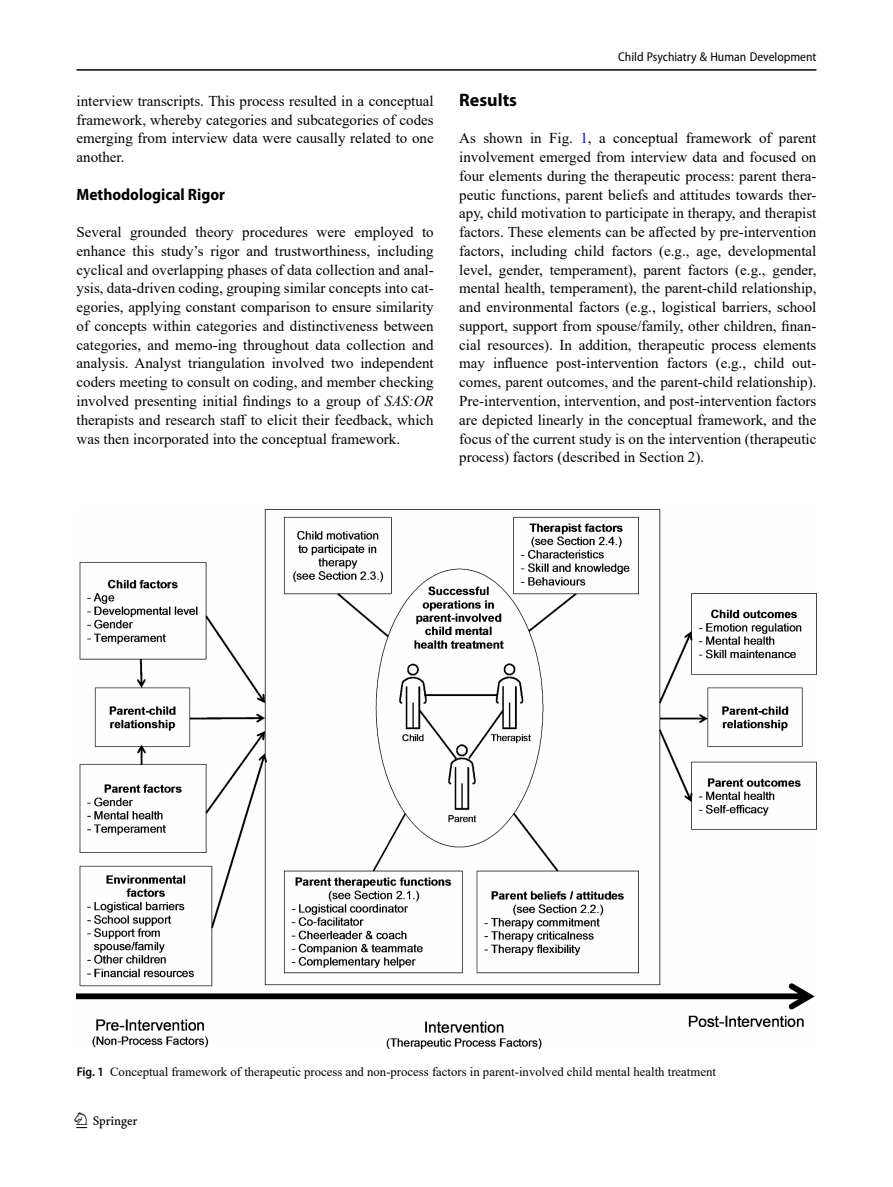
<style>
.page{position:relative;width:893px;height:1187px;background:#fff}
.page>*{position:absolute;margin:0;border:0;box-sizing:border-box;transform-origin:0 0}
.t1{font:22.5px "Springnew";color:#000}
.Head_1{font:700 18px "Myriad Pro";color:#000}
.Head_2{font:700 semi-condensed 16.5px "Myriad Pro";color:#000}
.Body_Text{font:15px/18.8px "Times New Roman";color:#000;text-align:justify}
.Body_Text_Indent{font:15px/18.8px "Times New Roman";color:#000;text-align:justify}
.Figure_Caption{font:12.75px "Times New Roman";color:#000}
.t2{font:semi-condensed 12.75px "Myriad Pro";color:#000}
.s1{font-style:italic}
.s2{color:#00f}
.s3{font-family:"Myriad Pro";font-weight:600;font-stretch:semi-condensed}
</style>
<div class="page">
<hr style="left:77px;top:69px;width:739px;height:2px;background:#000">
<img style="left:77px;top:510px;width:740px;height:538px">
<p class="Body_Text_Indent" style="left:77px;top:91px;width:359px">interview transcripts. This process resulted in a conceptual framework, whereby categories and subcategories of codes emerging from interview data were causally related to one another.</p>
<p class="Head_2" style="left:77px;top:185px;width:150px">Methodological Rigor</p>
<p class="Body_Text" style="left:77px;top:222px;width:359px">Several grounded theory procedures were employed to enhance this study’s rigor and trustworthiness, including cyclical and overlapping phases of data collection and anal&shy;ysis, data-driven coding, grouping similar concepts into cat&shy;egories, applying constant comparison to ensure similarity of concepts within categories and distinctiveness between categories, and memo-ing throughout data collection and analysis. Analyst triangulation involved two independent coders meeting to consult on coding, and member checking involved presenting initial findings to a group of <span class="s1">SAS:OR </span>therapists and research staff to elicit their feedback, which was then incorporated into the conceptual framework.</p>
<p class="t2" style="left:618px;top:49px;width:200px">Child Psychiatry &amp; Human Development</p>
<p class="Head_1" style="left:459px;top:88px;width:59px">Results</p>
<p class="Body_Text" style="left:459px;top:128px;width:359px">As shown in Fig. <span class="s2">1</span>, a conceptual framework of parent involvement emerged from interview data and focused on four elements during the therapeutic process: parent thera&shy;peutic functions, parent beliefs and attitudes towards ther&shy;apy, child motivation to participate in therapy, and therapist factors. These elements can be affected by pre-intervention factors, including child factors (e.g., age, developmental level, gender, temperament), parent factors (e.g., gender, mental health, temperament), the parent-child relationship, and environmental factors (e.g., logistical barriers, school support, support from spouse/family, other children, finan&shy;cial resources). In addition, therapeutic process elements may influence post-intervention factors (e.g., child out&shy;comes, parent outcomes, and the parent-child relationship).<br>Pre-intervention, intervention, and post-intervention factors are depicted linearly in the conceptual framework, and the focus of the current study is on the intervention (therapeutic process) factors (described in Section 2).</p>
<p class="Figure_Caption" style="left:77px;top:1062px;width:641px"><span class="s3">Fig. 1</span> Conceptual framework of therapeutic process and non-process factors in parent-involved child mental health treatment</p>
<h1 class="t1" style="left:77px;top:1107px;width:63px">1 3</h1>
</div>
